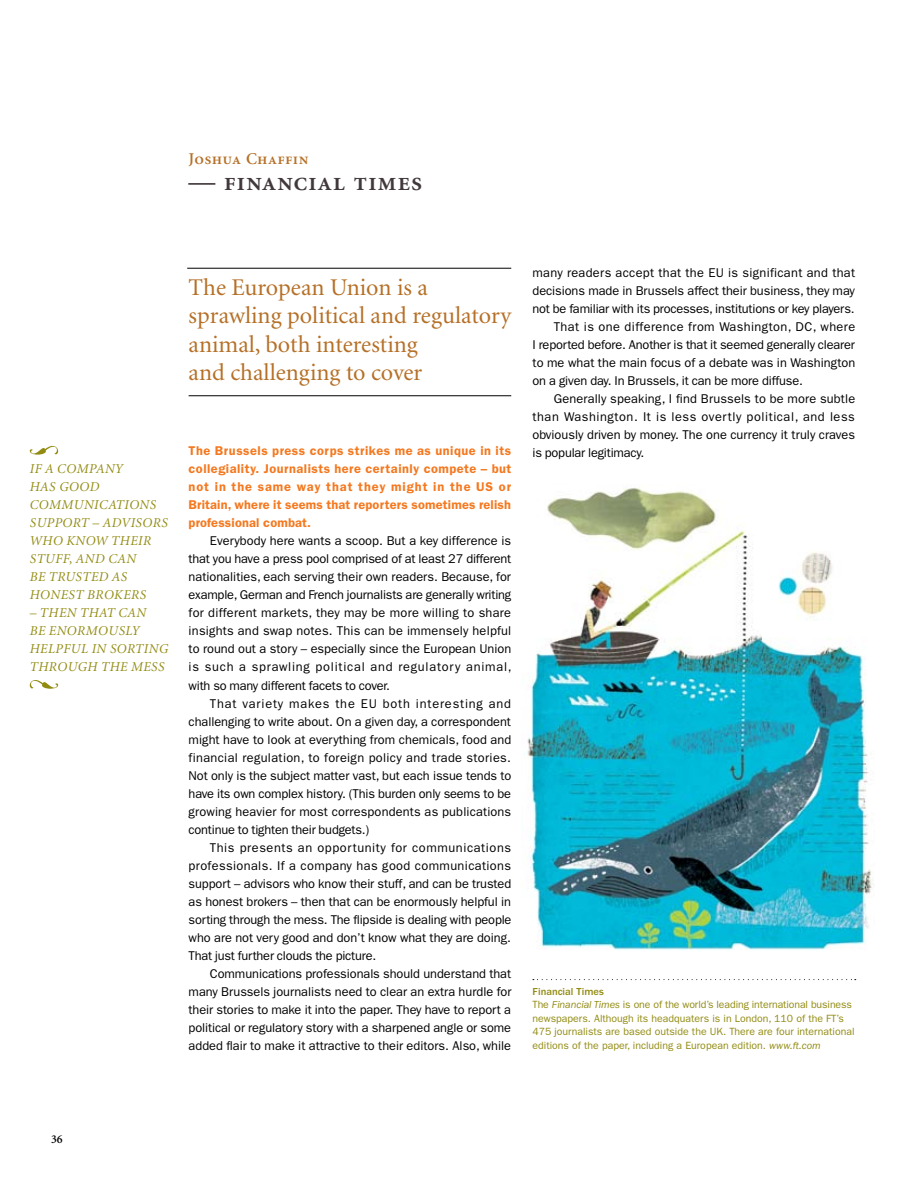
<style>
.page{position:relative;width:919px;height:1191px;background:#fff}
.page>*{position:absolute;margin:0;border:0;box-sizing:border-box;transform-origin:0 0}
.t1{font:27px "Minion Semibold SC";letter-spacing:.02em;color:#41383c}
.t2{font:24px/28.5px "Minion";color:#b57027}
.t3{font:16.5px "Minion Semibold SC";letter-spacing:.02em;color:#b57027}
.t4{font:italic 13.5px/18px "Minion";letter-spacing:.035em;color:#928b11}
.t5{font:12.75px/18px "ITC Franklin Gothic Std";color:#000;text-align:justify}
.t6{font:600 12.75px/18px "ITC Franklin Gothic Std";letter-spacing:.015em;color:#f47920;text-align:justify}
.t7{font:12.75px "ITC Franklin Gothic Std";letter-spacing:.045em;color:#000}
.t8{font:12.75px "ITC Franklin Gothic Std";letter-spacing:.025em;color:#000}
.t9{font:12.75px "ITC Franklin Gothic Std";letter-spacing:.03em;color:#000}
.t10{font:600 12px "Minion";color:#000}
.t11{font:10.5px/13.5px "ITC Franklin Gothic Std";color:#928b11}
.s1{font-weight:500}
.s2{font-style:italic}
</style>
<div class="page">
<svg style="left:30px;top:446px;width:28px;height:8px"></svg>
<svg style="left:30px;top:680px;width:28px;height:8px"></svg>
<hr style="left:189px;top:395px;width:322px;height:1px;background:#000">
<hr style="left:187px;top:268px;width:324px;height:1px;background:#000">
<img style="left:527px;top:487px;width:347px;height:463px">
<svg style="left:533px;top:979px;width:322px;height:1px"></svg>
<p class="t3" style="left:189px;top:150px;width:121px">Joshua Chaffin</p>
<h1 class="t1" style="left:189px;top:168px;width:235px">— financial times</h1>
<h2 class="t2" style="left:189px;top:274px;width:325px">The European Union is a sprawling political and regulatory animal, both interesting<br>and challenging to cover</h2>
<p class="t4" style="left:30px;top:460px;width:140px">IF A COMPANY<br>HAS GOOD<br>COMM UNICATIONS<br>SUPPORT – ADVISORS<br>WHO KNOW THEIR<br>STUFF, AND CAN<br>BE TRUSTED AS<br>HONEST BROKERS</p>
<p class="t4" style="left:30px;top:604px;width:140px">– THEN THAT CAN<br>BE ENORMOUSLY<br>HELPFUL IN SORTING<br>THROUGH THE MESS</p>
<p class="t6" style="left:189px;top:442px;width:324px">The Brussels press corps strikes me as unique in its collegiality. Journalists here certainly compete – but not in the same way that they might in the US or Britain, where it seems that reporters sometimes relish professional combat.</p>
<p class="t5" style="left:189px;top:532px;width:324px;text-indent:21px">Everybody here wants a scoop. But a key difference is that you have a press pool comprised of at least 27 different nationalities, each serving their own readers. Because, for example, German and French journalists are generally writing for different markets, they may be more willing to share insights and swap notes. This can be immensely helpful to round out a story – especially since the European Union is such a sprawling political and regulatory animal, with so many different facets to cover.</p>
<p class="t5" style="left:189px;top:694px;width:324px;text-indent:21px">That variety makes the EU both interesting and challenging to write about. On a given day, a correspondent might have to look at everything from chemicals, food and financial regulation, to foreign policy and trade stories.<br>Not only is the subject matter vast, but each issue tends to have its own complex history. (This burden only seems to be growing heavier for most correspondents as publications continue to tighten their budgets.)</p>
<p class="t5" style="left:189px;top:838px;width:324px;text-indent:21px">This presents an opportunity for communications professionals. If a company has good communications support – advisors who know their stuff, and can be trusted as honest brokers – then that can be enormously helpful in sorting through the mess. The flipside is dealing with people who are not very good and don’t know what they are doing.<br>That just further clouds the picture.</p>
<p class="t5" style="left:189px;top:964px;width:324px;text-indent:21px">Communications professionals should understand that many Brussels journalists need to clear an extra hurdle for their stories to make it into the paper. They have to report a political or regulatory story with a sharpened angle or some added flair to make it attractive to their editors. Also, while</p>
<p class="t8" style="left:532px;top:265px;width:324px">many readers accept that the EU is significant and that</p>
<p class="t5" style="left:532px;top:282px;width:324px">decisions made in Brussels affect their business, they may</p>
<p class="t5" style="left:532px;top:300px;width:323px">not be familiar with its processes, institutions or key players.</p>
<p class="t9" style="left:553px;top:319px;width:303px">That is one difference from Washington, DC, where</p>
<p class="t5" style="left:532px;top:336px;width:324px">I reported before. Another is that it seemed generally clearer</p>
<p class="t5" style="left:532px;top:354px;width:324px">to me what the main focus of a debate was in Washington</p>
<p class="t5" style="left:532px;top:372px;width:272px">on a given day. In Brussels, it can be more diffuse.</p>
<p class="t5" style="left:553px;top:390px;width:303px">Generally speaking, I find Brussels to be more subtle</p>
<p class="t7" style="left:532px;top:409px;width:324px">than Washington. It is less overtly political, and less</p>
<p class="t5" style="left:532px;top:426px;width:324px">obviously driven by money. The one currency it truly craves</p>
<p class="t5" style="left:532px;top:444px;width:113px">is popular legitimacy.</p>
<p class="t11" style="left:532px;top:984px;width:323px"><span class="s1">Financial Times<br></span>The <span class="s2">Financial Times</span> is one of the world’s leading international business newspapers. Although its headquaters is in London, 110 of the FT’s 475 journalists are based outside the UK. There are four international editions of the paper, including a European edition. <span class="s2">www.ft.com</span></p>
<p class="t10" style="left:51px;top:1132px;width:13px">36</p>
</div>
